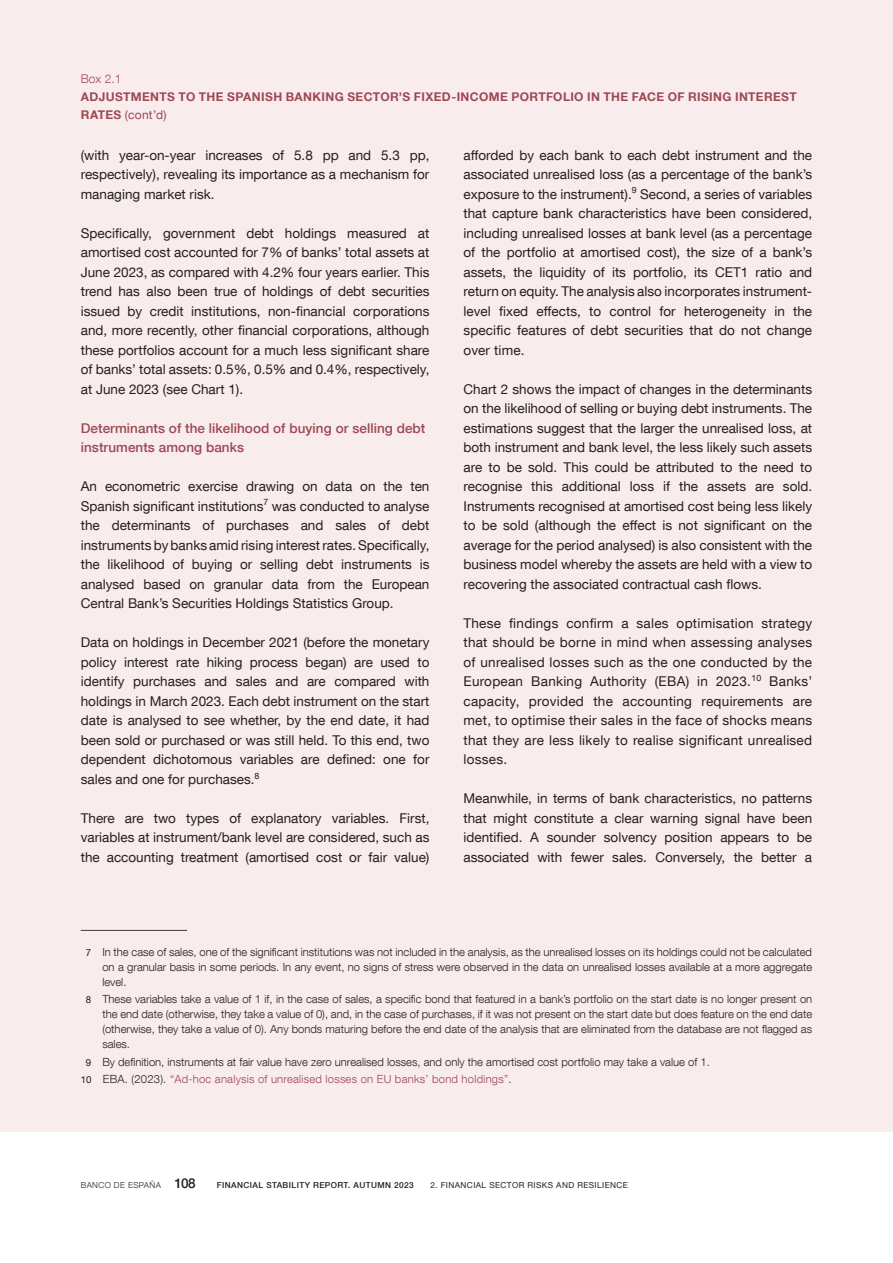
<style>
.page{position:relative;width:893px;height:1263px;background:#fff}
.page>*{position:absolute;margin:0;border:0;box-sizing:border-box;transform-origin:0 0}
.Recuadro_texto{font:13.5px/19.5px "Bd E Neue Helvetica";color:#231f20;text-align:justify}
.Recuadro_Ladillo_rango_1{font:500 13.5px/19.5px "Bd E Neue Helvetica";letter-spacing:.005em;color:#9d4855}
.Recuadro_título{font:700 12px/18px "Bd E Neue Helvetica";letter-spacing:.03em;color:#9d4855}
.Recuadro_número{font:300 12px "Bd E Neue Helvetica";color:#9d4855}
.Recuadro_citas_1{font:300 11.25px/15px "Bd E Neue Helvetica";color:#231f20;text-align:justify}
.Recuadro_citas_1-2{font:300 11.25px "Bd E Neue Helvetica";letter-spacing:.02em;color:#9d4855}
.t1{font:500 8.25px "Bd E Neue Helvetica";letter-spacing:.05em;color:#231f20}
.t2{font:8.25px "Bd E Neue Helvetica";letter-spacing:.05em;color:#231f20}
.t3{font:300 8.25px "Bd E Neue Helvetica";letter-spacing:.05em;color:#231f20}
.s1{font-weight:400}
.s2{font-weight:400;font-size:9.75px}
.s3{font-weight:400;font-size:9.75px;color:#231f20}
.s4{color:#231f20}
.s5{font-weight:500;font-size:13.5px}
</style>
<div class="page">
<div style="left:0;top:0;width:893px;height:1131px;background:#f9eced"></div>
<hr style="left:81px;top:930px;width:106px;height:1px;background:#3e3e3f">
<p class="Recuadro_número" style="left:81px;top:72px;width:42px">Box 2.1</p>
<h4 class="Recuadro_título" style="left:81px;top:88px;width:717px">ADJUSTMENTS TO THE SPANISH BANKING SECTOR’S FIXED-INCOME PORTFOLIO IN THE FACE OF RISING INTEREST<br>RATES <span class="s1">(cont’d)</span></h4>
<p class="Recuadro_texto" style="left:81px;top:145px;width:350px">(with year-on-year increases of 5.8 pp and 5.3 pp, respectively), revealing its importance as a mechanism for managing market risk.</p>
<p class="Recuadro_texto" style="left:81px;top:223px;width:350px">Specifically, government debt holdings measured at amortised cost accounted for 7% of banks’ total assets at June 2023, as compared with 4.2% four years earlier. This trend has also been true of holdings of debt securities issued by credit institutions, non-financial corporations and, more recently, other financial corporations, although these portfolios account for a much less significant share of banks’ total assets: 0.5%, 0.5% and 0.4%, respectively, at June 2023 (see Chart 1).</p>
<h5 class="Recuadro_Ladillo_rango_1" style="left:81px;top:418px;width:346px">Determinants of the likelihood of buying or selling debt instruments among banks</h5>
<p class="Recuadro_texto" style="left:81px;top:476px;width:350px">An econometric exercise drawing on data on the ten Spanish significant institutions<sup>7</sup> was conducted to analyse the determinants of purchases and sales of debt instruments by banks amid rising interest rates. Specifically, the likelihood of buying or selling debt instruments is analysed based on granular data from the European Central Bank’s Securities Holdings Statistics Group.</p>
<p class="Recuadro_texto" style="left:81px;top:632px;width:350px">Data on holdings in December 2021 (before the monetary policy interest rate hiking process began) are used to identify purchases and sales and are compared with holdings in March 2023. Each debt instrument on the start date is analysed to see whether, by the end date, it had been sold or purchased or was still held. To this end, two dependent dichotomous variables are defined: one for sales and one for purchases.<sup>8</sup></p>
<p class="Recuadro_texto" style="left:81px;top:808px;width:350px">There are two types of explanatory variables. First, variables at instrument/bank level are considered, such as the accounting treatment (amortised cost or fair value)</p>
<p class="Recuadro_texto" style="left:463px;top:145px;width:350px">afforded by each bank to each debt instrument and the associated unrealised loss (as a percentage of the bank’s exposure to the instrument).<sup>9</sup> Second, a series of variables that capture bank characteristics have been considered, including unrealised losses at bank level (as a percentage of the portfolio at amortised cost), the size of a bank’s assets, the liquidity of its portfolio, its CET1 ratio and return on equity. The analysis also incorporates instrument&shy;level fixed effects, to control for heterogeneity in the specific features of debt securities that do not change over time.</p>
<p class="Recuadro_texto" style="left:463px;top:379px;width:350px">Chart 2 shows the impact of changes in the determinants on the likelihood of selling or buying debt instruments. The estimations suggest that the larger the unrealised loss, at both instrument and bank level, the less likely such assets are to be sold. This could be attributed to the need to recognise this additional loss if the assets are sold.<br>Instruments recognised at amortised cost being less likely to be sold (although the effect is not significant on the average for the period analysed) is also consistent with the business model whereby the assets are held with a view to recovering the associated contractual cash flows.</p>
<p class="Recuadro_texto" style="left:463px;top:613px;width:350px">These findings confirm a sales optimisation strategy that should be borne in mind when assessing analyses of unrealised losses such as the one conducted by the European Banking Authority (EBA) in 2023.<sup>10</sup> Banks’ capacity, provided the accounting requirements are met, to optimise their sales in the face of shocks means that they are less likely to realise significant unrealised losses.</p>
<p class="Recuadro_texto" style="left:463px;top:788px;width:350px">Meanwhile, in terms of bank characteristics, no patterns that might constitute a clear warning signal have been identified. A sounder solvency position appears to be associated with fewer sales. Conversely, the better a</p>
<p class="Recuadro_citas_1" style="left:102px;top:944px;width:711px;text-indent:-17px"><span class="s2">7</span> In the case of sales, one of the significant institutions was not included in the analysis, as the unrealised losses on its holdings could not be calculated on a granular basis in some periods. In any event, no signs of stress were observed in the data on unrealised losses available at a more aggregate level.</p>
<p class="Recuadro_citas_1" style="left:102px;top:992px;width:711px;text-indent:-17px"><span class="s2">8</span> These variables take a value of 1 if, in the case of sales, a specific bond that featured in a bank’s portfolio on the start date is no longer present on the end date (otherwise, they take a value of 0), and, in the case of purchases, if it was not present on the start date but does feature on the end date (otherwise, they take a value of 0). Any bonds maturing before the end date of the analysis that are eliminated from the database are not flagged as sales.</p>
<p class="Recuadro_citas_1" style="left:86px;top:1054px;width:626px"><span class="s2">9</span> By definition, instruments at fair value have zero unrealised losses, and only the amortised cost portfolio may take a value of 1.</p>
<p class="Recuadro_citas_1-2" style="left:81px;top:1072px;width:432px"><span class="s3">10</span> <span class="s4">EBA. (2023).</span> “Ad-hoc analysis of unrealised losses on EU banks’ bond holdings”<span class="s4">.</span></p>
<p class="t3" style="left:81px;top:1180px;width:116px">BANCO DE ESPAÑA <span class="s5">108</span></p>
<p class="t1" style="left:217px;top:1180px;width:198px">FINANCIAL STABILITY REPORT. AUTUMN 2023</p>
<p class="t2" style="left:430px;top:1180px;width:199px">2. FINANCIAL SECTOR RISKS AND RESILIENCE</p>
</div>
